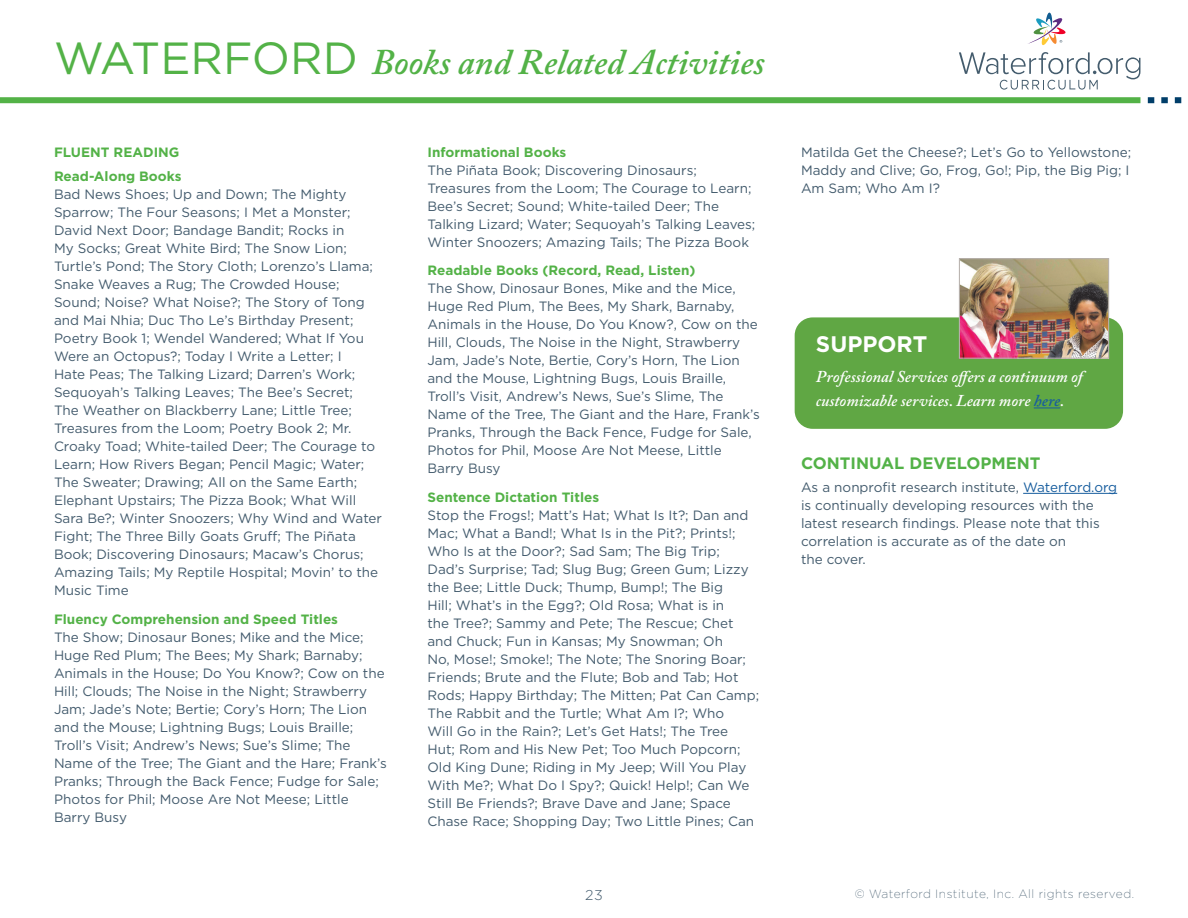
<style>
.page{position:relative;width:1188px;height:918px;background:#fff}
.page>*{position:absolute;margin:0;border:0;box-sizing:border-box;transform-origin:0 0}
.t1{font:italic 600 36px "Adobe Caslon Pro";color:#53b247}
.t2{font:700 22.5px "Gotham";color:#fff}
.t3{font:italic 600 16.5px/24px "Adobe Caslon Pro";color:#fff}
.t4{font:700 16.5px "Gotham";color:#53b247}
.t5{font:300 14.25px "Gotham";color:#435b6d}
.t6{font:13.5px/18px "Gotham";color:#435b6d}
.t7{font:700 13.5px/24.9px "Gotham";color:#53b247}
.t8{font:200 12px "Gotham";letter-spacing:.04em;color:#435b6d}
.s1{font-family:"Gotham";font-weight:400;font-style:normal;font-size:45px}
.s2{color:#175d9e}
</style>
<div class="page">
<svg style="left:959px;top:52px;width:181px;height:38px"></svg>
<svg style="left:1028px;top:12px;width:38px;height:33px"></svg>
<div style="left:0;top:97px;width:1140px;height:6px;background:#53b247"></div>
<svg style="left:1148px;top:97px;width:6px;height:6px"></svg>
<div style="left:1161px;top:97px;width:7px;height:6px;background:#003e69"></div>
<svg style="left:1175px;top:97px;width:6px;height:6px"></svg>
<hr style="left:1023px;top:493px;width:94px;height:1px;background:#175d9e">
<div style="left:795px;top:317px;width:328px;height:112px;background:#60a744;border-radius:18px"></div>
<svg style="left:1034px;top:408px;width:26px;height:1px"></svg>
<img style="left:961px;top:260px;width:146px;height:97px">
<div style="left:959px;top:258px;width:150px;height:101px;border:1px solid #b8b2ae"></div>
<h1 class="t1" style="left:54px;top:40px;width:712px"><span class="s1">WATERFORD</span> Books and Related Activities</h1>
<p class="t7" style="left:54px;top:139px;width:129px">FLUENT READING<br>Read-Along Books</p>
<p class="t6" style="left:54px;top:185px;width:330px">Bad News Shoes; Up and Down; The Mighty Sparrow; The Four Seasons; I Met a Monster; David Next Door; Bandage Bandit; Rocks in<br>My Socks; Great White Bird; The Snow Lion; Turtle’s Pond; The Story Cloth; Lorenzo’s Llama; Snake Weaves a Rug; The Crowded House; Sound; Noise? What Noise?; The Story of Tong and Mai Nhia; Duc Tho Le’s Birthday Present; Poetry Book 1; Wendel Wandered; What If You Were an Octopus?; Today I Write a Letter; I<br>Hate Peas; The Talking Lizard; Darren’s Work; Sequoyah’s Talking Leaves; The Bee’s Secret;<br>The Weather on Blackberry Lane; Little Tree; Treasures from the Loom; Poetry Book 2; Mr.<br>Croaky Toad; White-tailed Deer; The Courage to Learn; How Rivers Began; Pencil Magic; Water; The Sweater; Drawing; All on the Same Earth; Elephant Upstairs; The Pizza Book; What Will Sara Be?; Winter Snoozers; Why Wind and Water Fight; The Three Billy Goats Gruff; The Piñata Book; Discovering Dinosaurs; Macaw’s Chorus; Amazing Tails; My Reptile Hospital; Movin’ to the Music Time</p>
<p class="t7" style="left:54px;top:607px;width:286px">Fluency Comprehension and Speed Titles</p>
<p class="t6" style="left:54px;top:628px;width:334px">The Show; Dinosaur Bones; Mike and the Mice; Huge Red Plum; The Bees; My Shark; Barnaby; Animals in the House; Do You Know?; Cow on the Hill; Clouds; The Noise in the Night; Strawberry Jam; Jade’s Note; Bertie; Cory’s Horn; The Lion and the Mouse; Lightning Bugs; Louis Braille; Troll’s Visit; Andrew’s News; Sue’s Slime; The Name of the Tree; The Giant and the Hare; Frank’s Pranks; Through the Back Fence; Fudge for Sale; Photos for Phil; Moose Are Not Meese; Little Barry Busy</p>
<p class="t7" style="left:428px;top:139px;width:140px">Informational Books</p>
<p class="t6" style="left:428px;top:161px;width:329px">The Piñata Book; Discovering Dinosaurs; Treasures from the Loom; The Courage to Learn; Bee’s Secret; Sound; White-tailed Deer; The Talking Lizard; Water; Sequoyah’s Talking Leaves; Winter Snoozers; Amazing Tails; The Pizza Book</p>
<p class="t7" style="left:428px;top:258px;width:269px">Readable Books (Record, Read, Listen)</p>
<p class="t6" style="left:428px;top:279px;width:334px">The Show, Dinosaur Bones, Mike and the Mice, Huge Red Plum, The Bees, My Shark, Barnaby, Animals in the House, Do You Know?, Cow on the Hill, Clouds, The Noise in the Night, Strawberry Jam, Jade’s Note, Bertie, Cory’s Horn, The Lion and the Mouse, Lightning Bugs, Louis Braille, Troll’s Visit, Andrew’s News, Sue’s Slime, The Name of the Tree, The Giant and the Hare, Frank’s Pranks, Through the Back Fence, Fudge for Sale, Photos for Phil, Moose Are Not Meese, Little Barry Busy</p>
<p class="t7" style="left:428px;top:484px;width:173px">Sentence Dictation Titles</p>
<p class="t6" style="left:428px;top:506px;width:333px">Stop the Frogs!; Matt’s Hat; What Is It?; Dan and Mac; What a Band!; What Is in the Pit?; Prints!; Who Is at the Door?; Sad Sam; The Big Trip; Dad’s Surprise; Tad; Slug Bug; Green Gum; Lizzy the Bee; Little Duck; Thump, Bump!; The Big<br>Hill; What’s in the Egg?; Old Rosa; What is in<br>the Tree?; Sammy and Pete; The Rescue; Chet and Chuck; Fun in Kansas; My Snowman; Oh<br>No, Mose!; Smoke!; The Note; The Snoring Boar; Friends; Brute and the Flute; Bob and Tab; Hot Rods; Happy Birthday; The Mitten; Pat Can Camp; The Rabbit and the Turtle; What Am I?; Who<br>Will Go in the Rain?; Let’s Get Hats!; The Tree<br>Hut; Rom and His New Pet; Too Much Popcorn; Old King Dune; Riding in My Jeep; Will You Play With Me?; What Do I Spy?; Quick! Help!; Can We Still Be Friends?; Brave Dave and Jane; Space Chase Race; Shopping Day; Two Little Pines; Can</p>
<p class="t6" style="left:801px;top:143px;width:332px">Matilda Get the Cheese?; Let’s Go to Yellowstone;<br>Maddy and Clive; Go, Frog, Go!; Pip, the Big Pig; I<br>Am Sam; Who Am I?</p>
<h2 class="t2" style="left:816px;top:330px;width:113px">SUPPORT</h2>
<p class="t3" style="left:816px;top:365px;width:268px">Professional Services offers a continuum of customizable services. Learn more <span class="s2">here</span>.</p>
<p class="t4" style="left:801px;top:452px;width:241px">CONTINUAL DEVELOPMENT</p>
<p class="t6" style="left:801px;top:478px;width:318px">As a nonprofit research institute, <span class="s2">Waterford.org </span>is continually developing resources with the latest research findings. Please note that this correlation is accurate as of the date on<br>the cover.</p>
<p class="t5" style="left:585px;top:886px;width:19px">23</p>
<p class="t8" style="left:855px;top:886px;width:281px">© Waterford Institute, Inc. All rights reserved.</p>
</div>
